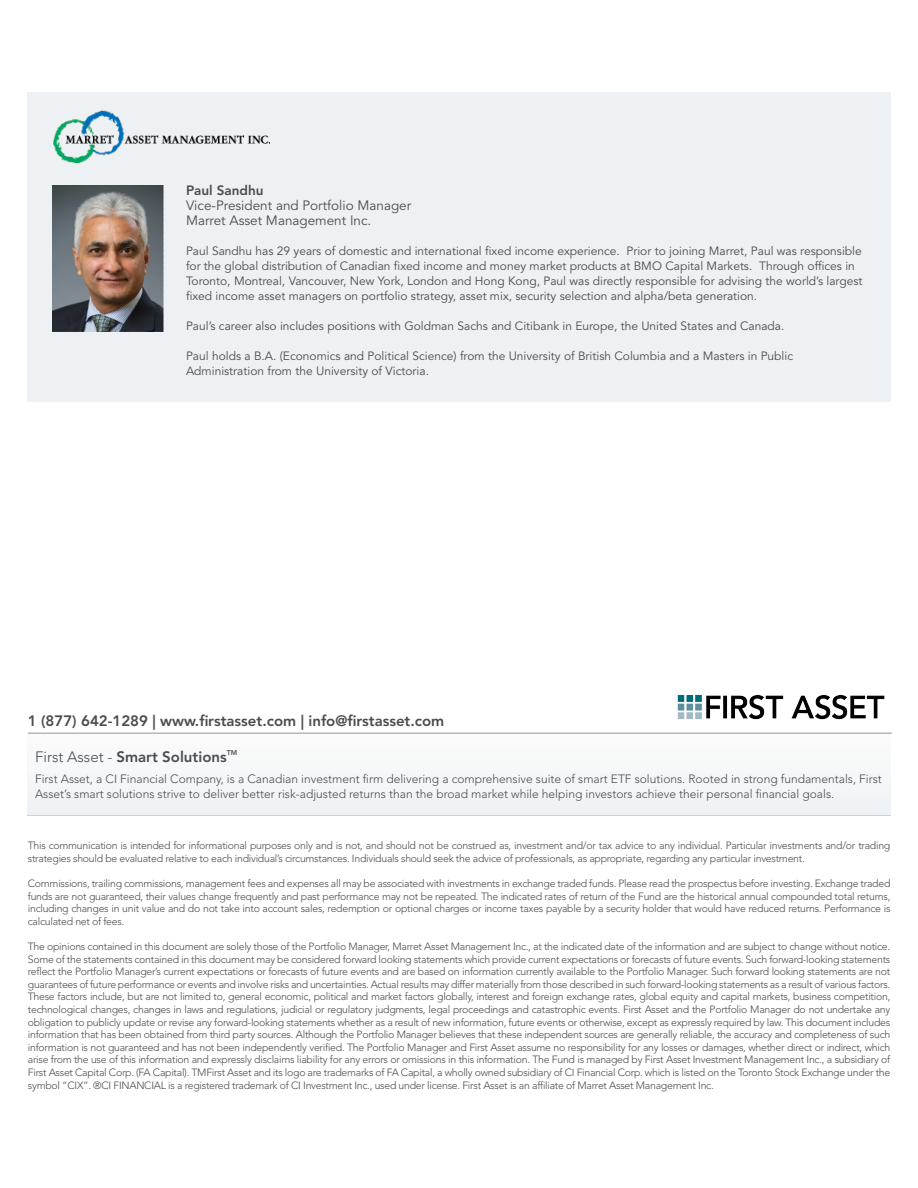
<style>
.page{position:relative;width:918px;height:1188px;background:#fff}
.page>*{position:absolute;margin:0;border:0;box-sizing:border-box;transform-origin:0 0}
.t1{font:800 15px "Avenir LT Std";color:#4b4c4f}
.t2{font:13.5px "Avenir LT Std";color:#4b4c4f}
.t3{font:800 13.5px "Avenir LT Std";color:#4b4c4f}
.t4{font:12px/15px "Avenir LT Std";color:#4b4c4f}
.t5{font:300 12px/14.4px "Avenir LT Std";color:#4b4c4f}
.t6{font:300 10.5px/12.6px "Avenir LT Std";letter-spacing:-.025em;color:#4b4c4f;text-align:justify}
.s1{font-weight:300}
</style>
<div class="page">
<hr style="left:27px;top:815px;width:864px;height:1px;background:#939598">
<div style="left:27px;top:734px;width:864px;height:81px;background:#f5f6f8"></div>
<hr style="left:28px;top:733px;width:864px;height:1px;background:#939598">
<img style="left:677px;top:694px;width:208px;height:26px">
<div style="left:27px;top:92px;width:864px;height:309px;background:#edf1f3"></div>
<img style="left:53px;top:185px;width:111px;height:147px">
<img style="left:53px;top:110px;width:216px;height:53px">
<p class="t3" style="left:186px;top:183px;width:79px">Paul Sandhu</p>
<p class="t2" style="left:186px;top:198px;width:227px">Vice-President and Portfolio Manager</p>
<p class="t2" style="left:186px;top:213px;width:187px">Marret Asset Management Inc.</p>
<p class="t4" style="left:186px;top:244px;width:678px">Paul Sandhu has 29 years of domestic and international fixed income experience. Prior to joining Marret, Paul was responsible for the global distribution of Canadian fixed income and money market products at BMO Capital Markets. Through offices in Toronto, Montreal, Vancouver, New York, London and Hong Kong, Paul was directly responsible for advising the world’s largest fixed income asset managers on portfolio strategy, asset mix, security selection and alpha/beta generation.</p>
<p class="t4" style="left:186px;top:319px;width:600px">Paul’s career also includes positions with Goldman Sachs and Citibank in Europe, the United States and Canada.</p>
<p class="t4" style="left:186px;top:349px;width:609px">Paul holds a B.A. (Economics and Political Science) from the University of British Columbia and a Masters in Public<br>Administration from the University of Victoria.</p>
<p class="t1" style="left:28px;top:711px;width:418px">1 (877) 642-1289 | www.firstasset.com | info@firstasset.com</p>
<p class="t1" style="left:35px;top:748px;width:204px"><span class="s1">First Asset -</span> Smart Solutions<sup>TM</sup></p>
<p class="t5" style="left:35px;top:772px;width:848px">First Asset, a CI Financial Company, is a Canadian investment firm delivering a comprehensive suite of smart ETF solutions. Rooted in strong fundamentals, First<br>Asset’s smart solutions strive to deliver better risk-adjusted returns than the broad market while helping investors achieve their personal financial goals.</p>
<p class="t6" style="left:28px;top:839px;width:864px">This communication is intended for informational purposes only and is not, and should not be construed as, investment and/or tax advice to any individual. Particular investments and/or trading strategies should be evaluated relative to each individual’s circumstances. Individuals should seek the advice of professionals, as appropriate, regarding any particular investment.</p>
<p class="t6" style="left:28px;top:877px;width:864px">Commissions, trailing commissions, management fees and expenses all may be associated with investments in exchange traded funds. Please read the prospectus before investing. Exchange traded funds are not guaranteed, their values change frequently and past performance may not be repeated. The indicated rates of return of the Fund are the historical annual compounded total returns, including changes in unit value and do not take into account sales, redemption or optional charges or income taxes payable by a security holder that would have reduced returns. Performance is calculated net of fees.</p>
<p class="t6" style="left:28px;top:940px;width:864px">The opinions contained in this document are solely those of the Portfolio Manager, Marret Asset Management Inc., at the indicated date of the information and are subject to change without notice.<br>Some of the statements contained in this document may be considered forward looking statements which provide current expectations or forecasts of future events. Such forward-looking statements reflect the Portfolio Manager’s current expectations or forecasts of future events and are based on information currently available to the Portfolio Manager. Such forward looking statements are not guarantees of future performance or events and involve risks and uncertainties. Actual results may differ materially from those described in such forward-looking statements as a result of various factors.<br>These factors include, but are not limited to, general economic, political and market factors globally, interest and foreign exchange rates, global equity and capital markets, business competition, technological changes, changes in laws and regulations, judicial or regulatory judgments, legal proceedings and catastrophic events. First Asset and the Portfolio Manager do not undertake any obligation to publicly update or revise any forward-looking statements whether as a result of new information, future events or otherwise, except as expressly required by law. This document includes information that has been obtained from third party sources. Although the Portfolio Manager believes that these independent sources are generally reliable, the accuracy and completeness of such information is not guaranteed and has not been independently verified. The Portfolio Manager and First Asset assume no responsibility for any losses or damages, whether direct or indirect, which arise from the use of this information and expressly disclaims liability for any errors or omissions in this information. The Fund is managed by First Asset Investment Management Inc., a subsidiary of First Asset Capital Corp. (FA Capital). TMFirst Asset and its logo are trademarks of FA Capital, a wholly owned subsidiary of CI Financial Corp. which is listed on the Toronto Stock Exchange under the symbol “CIX”. ®CI FINANCIAL is a registered trademark of CI Investment Inc., used under license. First Asset is an affiliate of Marret Asset Management Inc.</p>
</div>
